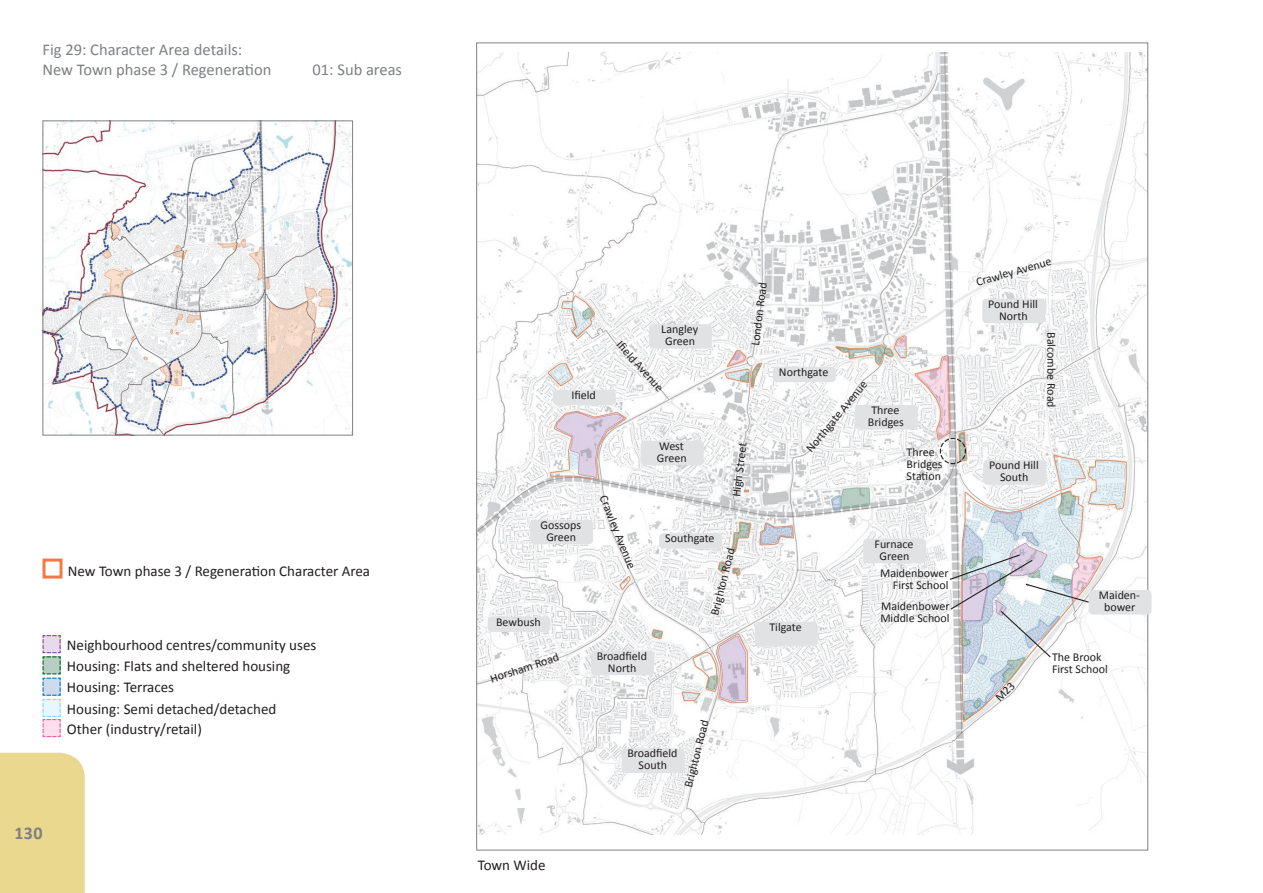
<style>
.page{position:relative;width:1263px;height:893px;background:#fff}
.page>*{position:absolute;margin:0;border:0;box-sizing:border-box;transform-origin:0 0}
.t1{font:700 18px "Calibri";color:#808080}
.t2{font:16.5px/19.8px "Calibri";color:#7e8083}
.t3{font:15px/20.1px "Calibri";color:#231f20}
.t4{font:12px/12px "Calibri";color:#231f20;text-align:center}
</style>
<div class="page">
<img style="left:45px;top:122px;width:306px;height:311px">
<div style="left:43px;top:120px;width:310px;height:315px;border:1px solid #808285"></div>
<img style="left:478px;top:52px;width:668px;height:783px">
<div style="left:43px;top:559px;width:20px;height:20px;border:3px solid #f57945"></div>
<svg style="left:42px;top:635px;width:19px;height:103px"></svg>
<svg style="left:939px;top:437px;width:27px;height:28px"></svg>
<div style="left:773px;top:367px;width:63px;height:15px;background:#e1e2e4;border-radius:4px"></div>
<div style="left:855px;top:405px;width:63px;height:24px;background:#e1e2e4;border-radius:4px"></div>
<div style="left:863px;top:539px;width:63px;height:24px;background:#e1e2e4;border-radius:4px"></div>
<div style="left:755px;top:622px;width:63px;height:24px;background:#e1e2e4;border-radius:4px"></div>
<div style="left:1089px;top:590px;width:62px;height:24px;background:#e1e2e4;border-radius:4px"></div>
<div style="left:983px;top:460px;width:63px;height:25px;background:#e1e2e4;border-radius:4px"></div>
<div style="left:982px;top:299px;width:63px;height:24px;background:#e1e2e4;border-radius:4px"></div>
<div style="left:530px;top:520px;width:63px;height:24px;background:#e1e2e4;border-radius:4px"></div>
<div style="left:591px;top:651px;width:63px;height:24px;background:#e1e2e4;border-radius:4px"></div>
<div style="left:622px;top:748px;width:63px;height:25px;background:#e1e2e4;border-radius:4px"></div>
<div style="left:641px;top:441px;width:63px;height:24px;background:#e1e2e4;border-radius:4px"></div>
<div style="left:649px;top:324px;width:63px;height:25px;background:#e1e2e4;border-radius:4px"></div>
<div style="left:659px;top:533px;width:63px;height:16px;background:#e1e2e4;border-radius:4px"></div>
<div style="left:488px;top:617px;width:62px;height:15px;background:#e1e2e4;border-radius:4px"></div>
<div style="left:553px;top:390px;width:63px;height:15px;background:#e1e2e4;border-radius:4px"></div>
<svg style="left:948px;top:553px;width:142px;height:106px"></svg>
<div style="left:0;top:753px;width:85px;height:140px;background:#ead88e"></div>
<svg style="left:995px;top:681px;width:20px;height:20px"></svg>
<h2 class="t2" style="left:43px;top:39px;width:230px">Fig 29: Character Area details:<br>New Town phase 3 / Regeneration</h2>
<h2 class="t2" style="left:313px;top:59px;width:91px">01: Sub areas</h2>
<p class="t3" style="left:68px;top:560px;width:304px">New Town phase 3 / Regeneration Character Area</p>
<p class="t3" style="left:67px;top:634px;width:251px">Neighbourhood centres/community uses</p>
<p class="t3" style="left:67px;top:655px;width:225px">Housing: Flats and sheltered housing</p>
<p class="t3" style="left:67px;top:677px;width:109px">Housing: Terraces</p>
<p class="t3" style="left:67px;top:698px;width:211px">Housing: Semi detached/detached<br>Other (industry/retail)</p>
<h1 class="t1" style="left:14px;top:822px;width:30px">130</h1>
<p class="t4" style="left:749px;top:345px;width:65px;rotate:-83deg">London Road</p>
<p class="t4" style="left:661px;top:323px;width:38px">Langley<br>Green</p>
<p class="t4" style="left:624px;top:338px;width:65px;rotate:48deg">Ifi eld Avenue</p>
<p class="t4" style="left:779px;top:365px;width:51px">Northgate</p>
<p class="t4" style="left:803px;top:446px;width:90px;rotate:-51deg">Northgate Avenue</p>
<p class="t4" style="left:571px;top:388px;width:26px">Ifield</p>
<p class="t4" style="left:868px;top:403px;width:37px;text-align:left">Three<br>Bridges</p>
<p class="t4" style="left:657px;top:439px;width:31px;text-align:left">West<br>Green</p>
<p class="t4" style="left:729px;top:496px;width:56px;rotate:-83deg">High Street</p>
<p class="t4" style="left:907px;top:446px;width:37px;text-align:left">Three<br>Bridges<br>Station</p>
<p class="t4" style="left:609px;top:493px;width:79px;rotate:68deg">Crawley Avenue</p>
<p class="t4" style="left:541px;top:518px;width:42px">Gossops<br>Green</p>
<p class="t4" style="left:665px;top:532px;width:51px">Southgate</p>
<p class="t4" style="left:874px;top:537px;width:41px">Furnace<br>Green</p>
<p class="t4" style="left:708px;top:613px;width:71px;rotate:-76deg">Brighton Road</p>
<p class="t4" style="left:880px;top:567px;width:70px;text-align:right">Maidenbower<br>First School</p>
<p class="t4" style="left:880px;top:600px;width:71px;text-align:left">Maidenbower<br>Middle School</p>
<p class="t4" style="left:496px;top:615px;width:46px">Bewbush</p>
<p class="t4" style="left:769px;top:620px;width:34px">Tilgate</p>
<p class="t4" style="left:488px;top:672px;width:73px;rotate:-18deg">Horsham Road</p>
<p class="t4" style="left:597px;top:649px;width:52px">Broadfield<br>North</p>
<p class="t4" style="left:627px;top:747px;width:52px">Broadfield<br>South</p>
<p class="t4" style="left:682px;top:786px;width:71px;rotate:-76deg">Brighton Road</p>
<p class="t4" style="left:974px;top:276px;width:79px;rotate:-16deg">Crawley Avenue</p>
<p class="t4" style="left:988px;top:297px;width:51px">Pound Hill<br>North</p>
<p class="t4" style="left:1058px;top:332px;width:77px;rotate:90deg">Balcombe Road</p>
<p class="t4" style="left:989px;top:459px;width:51px">Pound Hill<br>South</p>
<p class="t4" style="left:1099px;top:588px;width:43px">Maiden&shy;bower</p>
<p class="t4" style="left:1052px;top:651px;width:57px;text-align:left">The Brook<br>First School</p>
<p class="t3" style="left:478px;top:854px;width:69px">Town Wide</p>
</div>
